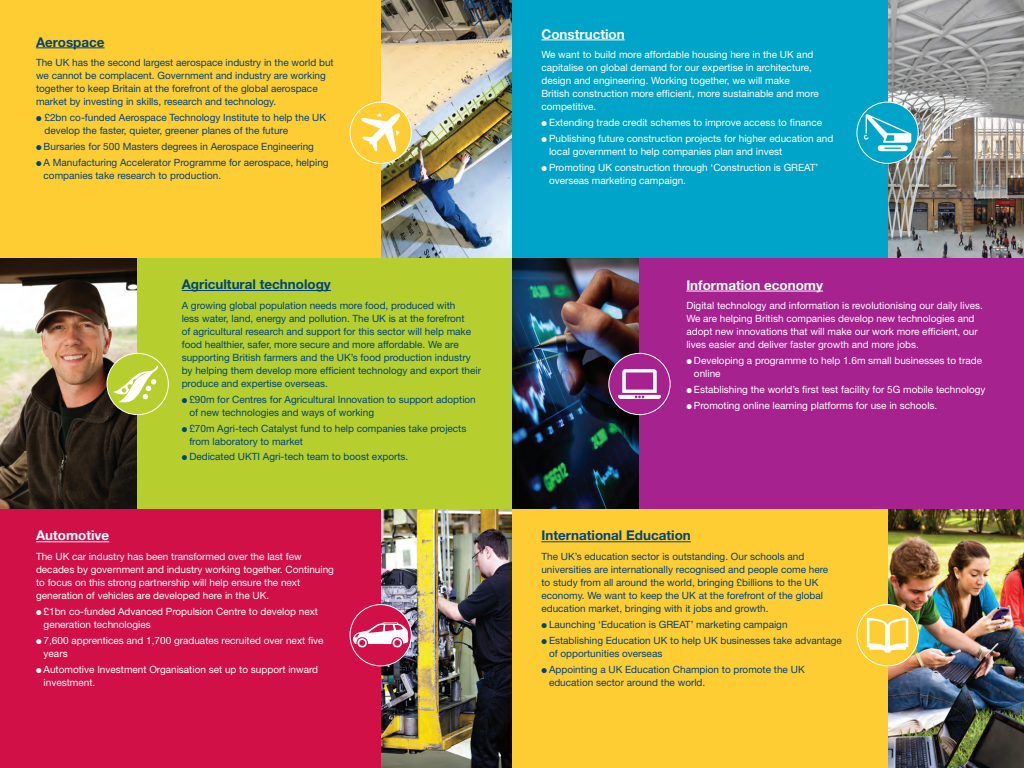
<style>
.page{position:relative;width:1024px;height:768px;background:#fff}
.page>*{position:absolute;margin:0;border:0;box-sizing:border-box;transform-origin:0 0}
.t1{font:700 13.4px "Helvetica Neue";color:#01437c}
.t2{font:700 13.4px "Helvetica Neue";color:#fff}
.t3{font:10px/13px "Helvetica Neue";color:#01437c}
.t4{font:10px/13px "Helvetica Neue";color:#fff}
</style>
<div class="page">
<img style="left:381px;top:0;width:131px;height:258px">
<div style="left:0;top:0;width:381px;height:258px;background:#fecd33"></div>
<div style="left:350px;top:102px;width:61px;height:61px;background:#fecd33;border-radius:50%"></div>
<svg style="left:361px;top:113px;width:39px;height:39px"></svg>
<div style="left:350px;top:102px;width:62px;height:62px;border:1px solid #fff;border-radius:50%"></div>
<img style="left:0;top:258px;width:138px;height:252px">
<div style="left:138px;top:258px;width:374px;height:252px;background:#b6cf2f"></div>
<div style="left:107px;top:353px;width:61px;height:62px;background:#b6cf2f;border-radius:50%"></div>
<svg style="left:113px;top:365px;width:45px;height:38px"></svg>
<div style="left:107px;top:353px;width:62px;height:62px;border:1px solid #fff;border-radius:50%"></div>
<img style="left:381px;top:510px;width:131px;height:258px">
<div style="left:0;top:510px;width:381px;height:258px;background:#d11048"></div>
<div style="left:350px;top:605px;width:61px;height:61px;background:#d11048;border-radius:50%"></div>
<svg style="left:353px;top:622px;width:55px;height:26px"></svg>
<div style="left:350px;top:604px;width:62px;height:62px;border:1px solid #fff;border-radius:50%"></div>
<hr style="left:36px;top:541px;width:73px;height:1px;background:#fff">
<hr style="left:182px;top:290px;width:149px;height:1px;background:#01437c">
<img style="left:888px;top:0;width:136px;height:258px">
<div style="left:512px;top:0;width:376px;height:258px;background:#00a4c8"></div>
<div style="left:857px;top:102px;width:61px;height:61px;background:#00a4c8;border-radius:50%"></div>
<svg style="left:864px;top:114px;width:47px;height:37px"></svg>
<div style="left:856px;top:102px;width:63px;height:62px;border:1px solid #fff;border-radius:50%"></div>
<img style="left:512px;top:258px;width:127px;height:252px">
<div style="left:639px;top:258px;width:385px;height:252px;background:#a6228e"></div>
<div style="left:609px;top:353px;width:61px;height:62px;background:#a6228e;border-radius:50%"></div>
<svg style="left:618px;top:369px;width:43px;height:30px"></svg>
<div style="left:608px;top:353px;width:63px;height:62px;border:1px solid #fff;border-radius:50%"></div>
<img style="left:888px;top:510px;width:136px;height:258px">
<div style="left:512px;top:510px;width:376px;height:258px;background:#fecd33"></div>
<div style="left:857px;top:605px;width:61px;height:61px;background:#fecd33;border-radius:50%"></div>
<svg style="left:867px;top:618px;width:41px;height:35px"></svg>
<div style="left:856px;top:604px;width:63px;height:62px;border:1px solid #fff;border-radius:50%"></div>
<hr style="left:541px;top:40px;width:84px;height:1px;background:#fff">
<hr style="left:541px;top:541px;width:150px;height:1px;background:#01437c">
<hr style="left:686px;top:291px;width:137px;height:1px;background:#fff">
<hr style="left:36px;top:48px;width:69px;height:1px;background:#01437c">
<h1 class="t1" style="left:36px;top:33px;width:70px">Aerospace</h1>
<p class="t3" style="left:36px;top:56px;width:299px">The UK has the second largest aerospace industry in the world but we cannot be complacent. Government and industry are working together to keep Britain at the forefront of the global aerospace market by investing in skills, research and technology.</p>
<p class="t3" style="left:45px;top:111px;width:283px;text-indent:-9px">● £2bn co-funded Aerospace Technology Institute to help the UK develop the faster, quieter, greener planes of the future</p>
<p class="t3" style="left:36px;top:140px;width:280px">● Bursaries for 500 Masters degrees in Aerospace Engineering</p>
<p class="t3" style="left:44px;top:156px;width:287px;text-indent:-8px">● A Manufacturing Accelerator Programme for aerospace, helping companies take research to production.</p>
<h1 class="t1" style="left:182px;top:276px;width:151px">Agricultural technology</h1>
<p class="t3" style="left:182px;top:299px;width:301px">A growing global population needs more food, produced with<br>less water, land, energy and pollution. The UK is at the forefront<br>of agricultural research and support for this sector will help make food healthier, safer, more secure and more affordable. We are supporting British farmers and the UK’s food production industry by helping them develop more efficient technology and export their produce and expertise overseas.</p>
<p class="t3" style="left:189px;top:393px;width:288px;text-indent:-8px">● £90m for Centres for Agricultural Innovation to support adoption of new technologies and ways of working</p>
<p class="t3" style="left:189px;top:421px;width:279px;text-indent:-8px">● £70m Agri-tech Catalyst fund to help companies take projects from laboratory to market</p>
<p class="t3" style="left:182px;top:450px;width:228px">● Dedicated UKTI Agri-tech team to boost exports.</p>
<h1 class="t2" style="left:36px;top:527px;width:75px">Automotive</h1>
<p class="t4" style="left:36px;top:550px;width:300px">The UK car industry has been transformed over the last few decades by government and industry working together. Continuing to focus on this strong partnership will help ensure the next generation of vehicles are developed here in the UK.</p>
<p class="t4" style="left:44px;top:605px;width:276px;text-indent:-8px">● £1bn co-funded Advanced Propulsion Centre to develop next generation technologies</p>
<p class="t4" style="left:44px;top:634px;width:282px;text-indent:-8px">● 7,600 apprentices and 1,700 graduates recruited over next five years</p>
<p class="t4" style="left:44px;top:662px;width:276px;text-indent:-8px">● Automotive Investment Organisation set up to support inward investment.</p>
<h1 class="t2" style="left:541px;top:25px;width:85px">Construction</h1>
<p class="t4" style="left:541px;top:48px;width:279px">We want to build more affordable housing here in the UK and capitalise on global demand for our expertise in architecture, design and engineering. Working together, we will make British construction more efficient, more sustainable and more competitive.</p>
<p class="t4" style="left:541px;top:116px;width:282px">● Extending trade credit schemes to improve access to finance</p>
<p class="t4" style="left:549px;top:132px;width:286px;text-indent:-8px">● Publishing future construction projects for higher education and local government to help companies plan and invest</p>
<p class="t4" style="left:549px;top:160px;width:271px;text-indent:-8px">● Promoting UK construction through ‘Construction is GREAT’ overseas marketing campaign.</p>
<h1 class="t2" style="left:686px;top:277px;width:138px">Information economy</h1>
<p class="t4" style="left:686px;top:299px;width:298px">Digital technology and information is revolutionising our daily lives.<br>We are helping British companies develop new technologies and adopt new innovations that will make our work more efficient, our lives easier and deliver faster growth and more jobs.</p>
<p class="t4" style="left:694px;top:354px;width:290px;text-indent:-8px">● Developing a programme to help 1.6m small businesses to trade online</p>
<p class="t4" style="left:686px;top:383px;width:301px">● Establishing the world’s first test facility for 5G mobile technology</p>
<p class="t4" style="left:686px;top:399px;width:252px">● Promoting online learning platforms for use in schools.</p>
<h1 class="t1" style="left:541px;top:527px;width:151px">International Education</h1>
<p class="t3" style="left:541px;top:550px;width:288px">The UK’s education sector is outstanding. Our schools and universities are internationally recognised and people come here to study from all around the world, bringing £billions to the UK economy. We want to keep the UK at the forefront of the global education market, bringing with it jobs and growth.</p>
<p class="t3" style="left:541px;top:618px;width:248px">● Launching ‘Education is GREAT’ marketing campaign</p>
<p class="t3" style="left:549px;top:634px;width:294px;text-indent:-8px">● Establishing Education UK to help UK businesses take advantage of opportunities overseas</p>
<p class="t3" style="left:549px;top:662px;width:257px;text-indent:-8px">● Appointing a UK Education Champion to promote the UK education sector around the world.</p>
</div>
